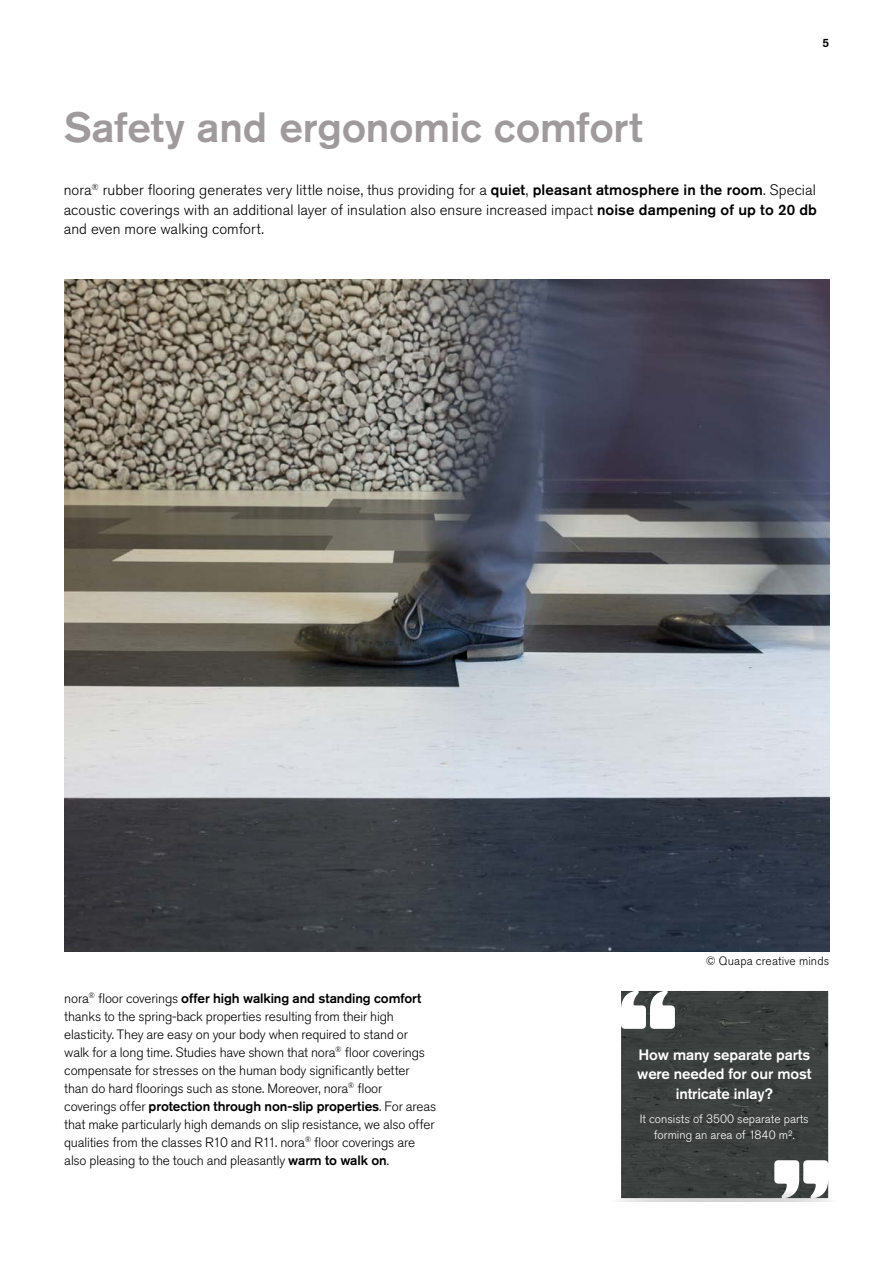
<style>
.page{position:relative;width:893px;height:1263px;background:#fff}
.page>*{position:absolute;margin:0;border:0;box-sizing:border-box;transform-origin:0 0}
.t1{font:500 42px "Akzidenz Grotesk Pro";letter-spacing:-.005em;color:#9f9a9c}
.t2{font:300 15px/19.5px "Akzidenz Grotesk Pro";color:#000;text-align:justify}
.t3{font:500 15px/19.5px "Akzidenz Grotesk Pro";letter-spacing:-.01em;color:#fff;text-align:center}
.t4{font:300 13.5px/18px "Akzidenz Grotesk Pro";letter-spacing:-.01em;color:#000}
.t5{font:300 12px/16.5px "Akzidenz Grotesk Pro";color:#fff;text-align:center}
.t6{font:300 12px "Akzidenz Grotesk Pro";letter-spacing:.01em;color:#000}
.t7{font:500 12px "Akzidenz Grotesk Pro";color:#000}
.s1{font-weight:500}
</style>
<div class="page">
<img style="left:64px;top:280px;width:765px;height:672px">
<svg style="left:618px;top:1187px;width:213px;height:15px"></svg>
<img style="left:621px;top:991px;width:207px;height:207px">
<p class="t7" style="left:822px;top:35px;width:8px">5</p>
<h1 class="t1" style="left:64px;top:100px;width:580px">Safety and ergonomic comfort</h1>
<p class="t2" style="left:64px;top:180px;width:755px">nora<sup>®</sup> rubber flooring generates very little noise, thus providing for a <span class="s1">quiet</span>, <span class="s1">pleasant atmosphere in the room</span>. Special acoustic coverings with an additional layer of insulation also ensure increased impact <span class="s1">noise dampening of up to 20 db </span>and even more walking comfort.</p>
<p class="t4" style="left:64px;top:989px;width:374px">nora<sup>®</sup> floor coverings <span class="s1">offer high walking and standing comfort </span>thanks to the spring-back properties resulting from their high elasticity. They are easy on your body when required to stand or walk for a long time. Studies have shown that nora<sup>®</sup> floor coverings compensate for stresses on the human body significantly better than do hard floorings such as stone. Moreover, nora<sup>®</sup> floor coverings offer <span class="s1">protection through non-slip properties</span>. For areas that make particularly high demands on slip resistance, we also offer qualities from the classes R10 and R11. nora<sup>®</sup> floor coverings are also pleasing to the touch and pleasantly <span class="s1">warm to walk on</span>.</p>
<p class="t6" style="left:706px;top:953px;width:125px">© Quapa creative minds</p>
<p class="t3" style="left:637px;top:1044px;width:176px">How many separate parts were needed for our most intricate inlay?</p>
<p class="t5" style="left:640px;top:1110px;width:170px">It consists of 3500 separate parts forming an area of 1840 m².</p>
</div>
